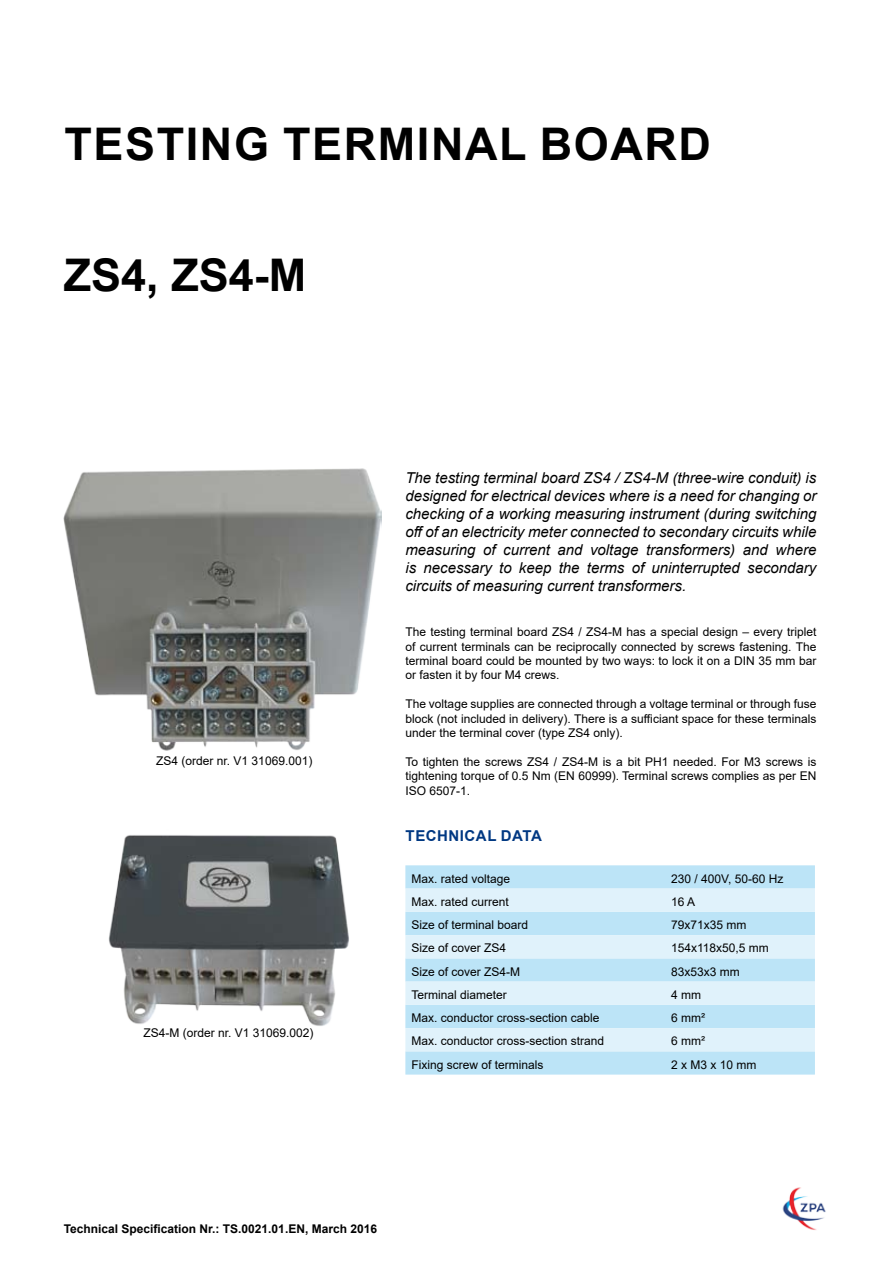
<style>
.page{position:relative;width:893px;height:1263px;background:#fff}
.page>*{position:absolute;margin:0;border:0;box-sizing:border-box;transform-origin:0 0}
.t1{font:700 45px "Arial";letter-spacing:.035em;color:#000}
.t2{font:italic 15px/18px "Arial";color:#000;text-align:justify}
.t3{font:700 15px "Arial";letter-spacing:.035em;color:#003882}
.t4{font:12px/14.4px "Arial";color:#000;text-align:justify}
.t5{font:700 12px "Arial";color:#000}
</style>
<div class="page">
<img style="left:782px;top:1187px;width:44px;height:43px">
<div style="left:405px;top:865px;width:410px;height:209px;background:#bce4f7"></div>
<svg style="left:405px;top:888px;width:410px;height:163px;background:#d0ecf9"></svg>
<img style="left:108px;top:835px;width:241px;height:191px">
<img style="left:64px;top:468px;width:317px;height:283px">
<h1 class="t1" style="left:65px;top:113px;width:59px">TEST</h1>
<h1 class="t1" style="left:186px;top:113px;width:527px">ING TERMINAL BOARD</h1>
<h1 class="t1" style="left:64px;top:244px;width:244px">ZS4, ZS4-M</h1>
<p class="t4" style="left:156px;top:753px;width:158px">ZS4 (order nr. V1 31069.001)</p>
<p class="t4" style="left:144px;top:1025px;width:172px">ZS4-M (order nr. V1 31069.002)</p>
<p class="t2" style="left:405px;top:469px;width:413px">The testing terminal board ZS4 / ZS4-M (three-wire conduit) is designed for electrical devices where is a need for changing or checking of a working measuring instrument (during switching off of an electricity meter connected to secondary circuits while measuring of current and voltage transformers) and where is necessary to keep the terms of uninterrupted secondary circuits of measuring current transformers.</p>
<p class="t4" style="left:405px;top:625px;width:413px">The testing terminal board ZS4 / ZS4-M has a special design – every triplet of current terminals can be reciprocally connected by screws fastening. The terminal board could be mounted by two ways: to lock it on a DIN 35 mm bar or fasten it by four M4 crews.</p>
<p class="t4" style="left:405px;top:697px;width:413px">The voltage supplies are connected through a voltage terminal or through fuse block (not included in delivery). There is a sufficiant space for these terminals under the terminal cover (type ZS4 only).</p>
<p class="t4" style="left:405px;top:754px;width:413px">To tighten the screws ZS4 / ZS4-M is a bit PH1 needed. For M3 screws is tightening torque of 0.5 Nm (EN 60999). Terminal screws complies as per EN ISO 6507-1.</p>
<p class="t3" style="left:406px;top:825px;width:138px">TECHNICAL DATA</p>
<p class="t4" style="left:411px;top:871px;width:100px">Max. rated voltage</p>
<p class="t4" style="left:671px;top:871px;width:114px">230 / 400V, 50-60 Hz</p>
<p class="t4" style="left:411px;top:894px;width:99px">Max. rated current</p>
<p class="t4" style="left:671px;top:894px;width:26px">16 A</p>
<p class="t4" style="left:411px;top:918px;width:118px">Size of terminal board</p>
<p class="t4" style="left:671px;top:918px;width:77px">79x71x35 mm</p>
<p class="t4" style="left:411px;top:941px;width:96px">Size of cover ZS4</p>
<p class="t4" style="left:671px;top:941px;width:99px">154x118x50,5 mm</p>
<p class="t4" style="left:411px;top:964px;width:110px">Size of cover ZS4-M</p>
<p class="t4" style="left:671px;top:964px;width:70px">83x53x3 mm</p>
<p class="t4" style="left:411px;top:987px;width:97px">Terminal diameter</p>
<p class="t4" style="left:671px;top:987px;width:31px">4 mm</p>
<p class="t4" style="left:411px;top:1011px;width:190px">Max. conductor cross-section cable</p>
<p class="t4" style="left:671px;top:1011px;width:35px">6 mm²</p>
<p class="t4" style="left:411px;top:1034px;width:194px">Max. conductor cross-section strand</p>
<p class="t4" style="left:671px;top:1034px;width:35px">6 mm²</p>
<p class="t4" style="left:411px;top:1057px;width:134px">Fixing screw of terminals</p>
<p class="t4" style="left:671px;top:1057px;width:87px">2 x M3 x 10 mm</p>
<p class="t5" style="left:64px;top:1220px;width:315px">TECHNICAL SPECIFICATION NR.: TS.0021.01.EN, MARCH 2016</p>
</div>
